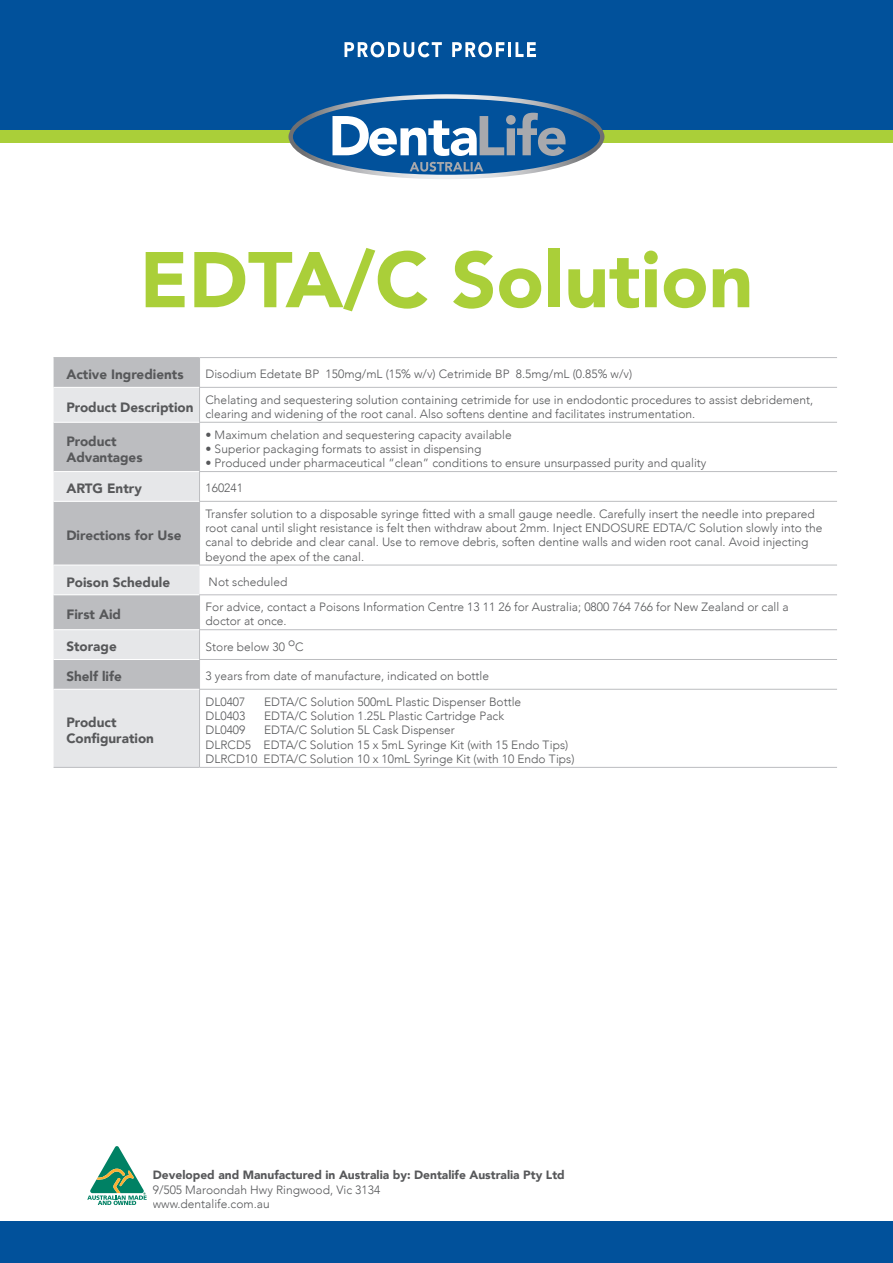
<style>
.page{position:relative;width:893px;height:1263px;background:#fff}
.page>*{position:absolute;margin:0;border:0;box-sizing:border-box;transform-origin:0 0}
.t1{font:900 78px "Avenir";color:#aacf39}
.t2{font:900 13.5px/16.2px "Avenir";color:#57585a}
.t3{font:300 12px/14.4px "Avenir";color:#57585a}
.t4{font:900 12px "Avenir";color:#57585a}
</style>
<div class="page">
<svg style="left:87px;top:1146px;width:60px;height:60px"></svg>
<div style="left:0;top:1222px;width:893px;height:41px;background:#01519b"></div>
<div style="left:0;top:100px;width:893px;height:43px;background:#aacf39"></div>
<div style="left:0;top:0;width:893px;height:129px;background:#01519b"></div>
<svg style="left:288px;top:94px;width:316px;height:85px"></svg>
<svg style="left:344px;top:42px;width:98px;height:15px"></svg>
<svg style="left:452px;top:42px;width:52px;height:15px"></svg>
<hr style="left:508px;top:42px;width:3px;height:15px;background:#fff">
<svg style="left:515px;top:42px;width:21px;height:15px"></svg>
<div style="left:54px;top:358px;width:145px;height:29px;background:#bcbdc0"></div>
<svg style="left:200px;top:386px;width:637px;height:381px"></svg>
<svg style="left:54px;top:388px;width:146px;height:379px;background:#d2d3d5"></svg>
<hr style="left:54px;top:422px;width:145px;height:1px;background:#fff">
<hr style="left:54px;top:471px;width:145px;height:1px;background:#fff">
<hr style="left:54px;top:501px;width:145px;height:1px;background:#fff">
<hr style="left:54px;top:565px;width:145px;height:1px;background:#fff">
<hr style="left:54px;top:594px;width:145px;height:1px;background:#fff">
<hr style="left:54px;top:629px;width:145px;height:1px;background:#fff">
<hr style="left:54px;top:659px;width:145px;height:1px;background:#fff">
<hr style="left:54px;top:689px;width:145px;height:1px;background:#fff">
<hr style="left:54px;top:357px;width:146px;height:1px;background:#bcbdc0">
<hr style="left:54px;top:767px;width:146px;height:1px;background:#bcbdc0">
<hr style="left:200px;top:357px;width:637px;height:1px;background:#bcbdc0">
<svg style="left:199px;top:358px;width:1px;height:29px"></svg>
<hr style="left:199px;top:387px;width:638px;height:1px;background:#bcbdc0">
<hr style="left:199px;top:388px;width:1px;height:34px;background:#bcbdc0">
<hr style="left:199px;top:422px;width:638px;height:1px;background:#bcbdc0">
<hr style="left:199px;top:423px;width:1px;height:48px;background:#bcbdc0">
<hr style="left:199px;top:471px;width:638px;height:1px;background:#bcbdc0">
<svg style="left:199px;top:472px;width:1px;height:29px"></svg>
<hr style="left:199px;top:501px;width:638px;height:1px;background:#bcbdc0">
<hr style="left:199px;top:502px;width:1px;height:63px;background:#bcbdc0">
<hr style="left:199px;top:565px;width:638px;height:1px;background:#bcbdc0">
<hr style="left:199px;top:594px;width:638px;height:1px;background:#bcbdc0">
<hr style="left:199px;top:595px;width:1px;height:34px;background:#bcbdc0">
<hr style="left:199px;top:629px;width:638px;height:1px;background:#bcbdc0">
<hr style="left:199px;top:659px;width:638px;height:1px;background:#bcbdc0">
<svg style="left:199px;top:630px;width:1px;height:59px"></svg>
<hr style="left:199px;top:689px;width:638px;height:1px;background:#bcbdc0">
<hr style="left:199px;top:690px;width:1px;height:77px;background:#bcbdc0">
<hr style="left:200px;top:767px;width:637px;height:1px;background:#bcbdc0">
<h1 class="t1" style="left:140px;top:213px;width:615px">EDTA/C Solution</h1>
<p class="t2" style="left:66px;top:366px;width:119px">Active Ingredients</p>
<p class="t3" style="left:206px;top:367px;width:428px">Disodium Edetate BP 150mg/mL (15% w/v) Cetrimide BP 8.5mg/mL (0.85% w/v)</p>
<p class="t2" style="left:66px;top:398px;width:129px">Product Description</p>
<p class="t3" style="left:206px;top:392px;width:609px">Chelating and sequestering solution containing cetrimide for use in endodontic procedures to assist debridement, clearing and widening of the root canal. Also softens dentine and facilitates instrumentation.</p>
<p class="t2" style="left:66px;top:432px;width:78px">Product<br>Advantages</p>
<p class="t3" style="left:206px;top:427px;width:308px">• Maximum chelation and sequestering capacity available</p>
<p class="t3" style="left:206px;top:442px;width:278px">• Superior packaging formats to assist in dispensing</p>
<p class="t3" style="left:206px;top:456px;width:502px">• Produced under pharmaceutical “clean” conditions to ensure unsurpassed purity and quality</p>
<p class="t2" style="left:66px;top:480px;width:77px">ARTG Entry</p>
<p class="t3" style="left:206px;top:481px;width:39px">160241</p>
<p class="t2" style="left:66px;top:527px;width:117px">Directions for Use</p>
<p class="t3" style="left:206px;top:506px;width:618px">Transfer solution to a disposable syringe fitted with a small gauge needle. Carefully insert the needle into prepared root canal until slight resistance is felt then withdraw about 2mm. Inject ENDOSURE EDTA/C Solution slowly into the canal to debride and clear canal. Use to remove debris, soften dentine walls and widen root canal. Avoid injecting beyond the apex of the canal.</p>
<p class="t2" style="left:66px;top:573px;width:105px">Poison Schedule</p>
<p class="t3" style="left:209px;top:575px;width:80px">Not scheduled</p>
<p class="t2" style="left:66px;top:606px;width:56px">First Aid</p>
<p class="t3" style="left:206px;top:600px;width:585px">For advice, contact a Poisons Information Centre 13 11 26 for Australia; 0800 764 766 for New Zealand or call a doctor at once.</p>
<p class="t2" style="left:66px;top:638px;width:52px">Storage</p>
<p class="t3" style="left:206px;top:639px;width:100px">Store below 30 oC</p>
<p class="t2" style="left:66px;top:668px;width:57px">Shelf life</p>
<p class="t3" style="left:206px;top:669px;width:285px">3 years from date of manufacture, indicated on bottle</p>
<p class="t2" style="left:66px;top:714px;width:89px">Product<br>Configuration</p>
<p class="t3" style="left:206px;top:694px;width:41px">DL0407</p>
<p class="t3" style="left:264px;top:694px;width:259px">EDTA/C Solution 500mL Plastic Dispenser Bottle</p>
<p class="t3" style="left:206px;top:709px;width:41px">DL0403</p>
<p class="t3" style="left:264px;top:709px;width:241px">EDTA/C Solution 1.25L Plastic Cartridge Pack</p>
<p class="t3" style="left:206px;top:723px;width:41px">DL0409</p>
<p class="t3" style="left:206px;top:723px;width:370px;text-indent:59px">EDTA/C Solution 5L Cask Dispenser<br>DLRCD5 EDTA/C Solution 15 x 5mL Syringe Kit (with 15 Endo Tips)<br>DLRCD10 EDTA/C Solution 10 x 10mL Syringe Kit (with 10 Endo Tips)</p>
<p class="t4" style="left:153px;top:1165px;width:414px">Developed and Manufactured in Australia by: Dentalife Australia Pty Ltd</p>
<p class="t3" style="left:153px;top:1182px;width:229px">9/505 Maroondah Hwy Ringwood, Vic 3134 www.dentalife.com.au</p>
</div>
